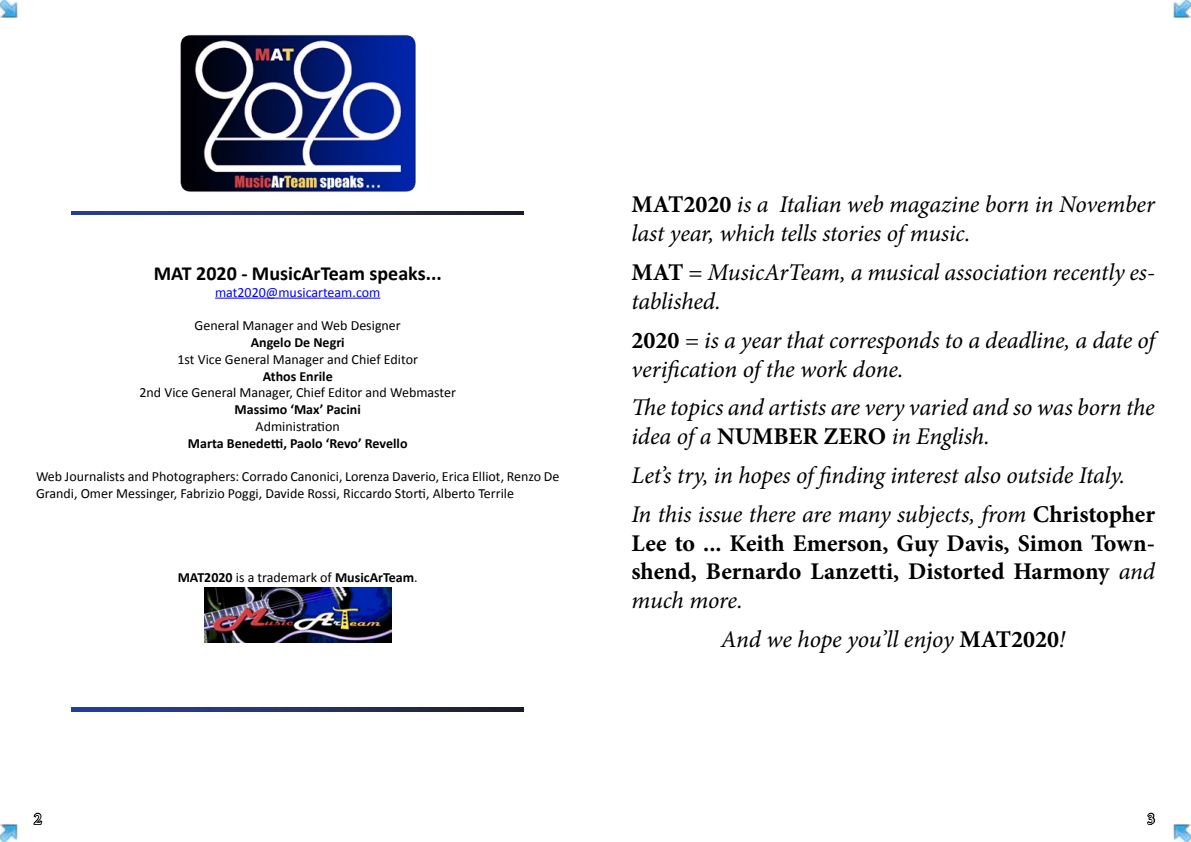
<style>
.page{position:relative;width:1191px;height:842px;background:#fff}
.page>*{position:absolute;margin:0;border:0;box-sizing:border-box;transform-origin:0 0}
.t1{font:italic 24px/28.8px "Minion Pro";letter-spacing:-.01em;color:#000}
.t2{font:700 24px/28.8px "Minion Pro";color:#000;text-align:justify}
.t3{font:700 20px "Calibri";color:#000}
.t4{font:16px "Minion Pro";color:#fff}
.t5{font:14px/16.8px "Calibri";color:#000}
.t6{font:700 14px "Calibri";color:#000}
.t7{font:14px "Calibri";color:#00f}
.s1{font-weight:400}
.s2{font-weight:700;font-style:normal}
.s3{font-weight:400;font-style:italic}
</style>
<div class="page">
<hr style="left:215px;top:298px;width:165px;height:1px;background:#00f">
<img style="left:72px;top:211px;width:452px;height:4px">
<img style="left:204px;top:588px;width:187px;height:54px">
<img style="left:180px;top:34px;width:236px;height:158px">
<img style="left:72px;top:708px;width:452px;height:3px">
<svg style="left:33px;top:812px;width:10px;height:13px"></svg>
<svg style="left:1147px;top:813px;width:9px;height:12px"></svg>
<img style="left:1173px;top:0;width:18px;height:18px">
<img style="left:1173px;top:824px;width:18px;height:18px">
<img style="left:0;top:0;width:18px;height:18px">
<img style="left:0;top:824px;width:18px;height:18px">
<p class="t3" style="left:154px;top:261px;width:289px">MAT 2020 - MusicArTeam speaks...</p>
<p class="t7" style="left:215px;top:283px;width:167px">mat2020@musicarteam.com</p>
<p class="t5" style="left:195px;top:316px;width:208px">General Manager and Web Designer</p>
<p class="t6" style="left:251px;top:334px;width:96px">Angelo De Negri</p>
<p class="t5" style="left:177px;top:350px;width:242px">1st Vice General Manager and Chief Editor</p>
<p class="t6" style="left:263px;top:367px;width:71px">Athos Enrile</p>
<p class="t5" style="left:139px;top:384px;width:318px">2nd Vice General Manager, Chief Editor and Webmaster</p>
<p class="t6" style="left:235px;top:401px;width:128px">Massimo ‘Max’ Pacini</p>
<p class="t5" style="left:256px;top:417px;width:86px">Administration</p>
<p class="t6" style="left:188px;top:434px;width:221px">Marta Benedetti, Paolo ‘Revo’ Revello</p>
<p class="t5" style="left:36px;top:468px;width:525px">Web Journalists and Photographers: Corrado Canonici, Lorenza Daverio, Erica Elliot, Renzo De<br>Grandi, Omer Messinger, Fabrizio Poggi, Davide Rossi, Riccardo Storti, Alberto Terrile</p>
<p class="t6" style="left:178px;top:569px;width:241px">MAT2020 <span class="s1">is a trademark of</span> MusicArTeam<span class="s1">.</span></p>
<p class="t1" style="left:631px;top:190px;width:525px"><span class="s2">MAT2020</span> is a Italian web magazine born in November last year, which tells stories of music.</p>
<p class="t1" style="left:631px;top:258px;width:525px"><span class="s2">MAT</span> = MusicArTeam, a musical association recently es&shy;tablished.</p>
<p class="t1" style="left:631px;top:326px;width:525px"><span class="s2">2020</span> = is a year that corresponds to a deadline, a date of verification of the work done.</p>
<p class="t1" style="left:631px;top:393px;width:525px">The topics and artists are very varied and so was born the idea of a <span class="s2">NUMBER ZERO</span> in English.</p>
<p class="t1" style="left:631px;top:456px;width:525px;line-height:38.8px">Let’s try, in hopes of finding interest also outside Italy.<br>In this issue there are many subjects, from <span class="s2">Christopher</span></p>
<p class="t2" style="left:631px;top:528px;width:525px">Lee to ... Keith Emerson, Guy Davis, Simon Town&shy;shend, Bernardo Lanzetti, Distorted Harmony <span class="s3">and much more.</span></p>
<p class="t1" style="left:721px;top:625px;width:346px">And we hope you’ll enjoy <span class="s2">MAT2020</span>!</p>
<p class="t4" style="left:34px;top:808px;width:9px">2</p>
<p class="t4" style="left:1147px;top:808px;width:9px">3</p>
</div>
